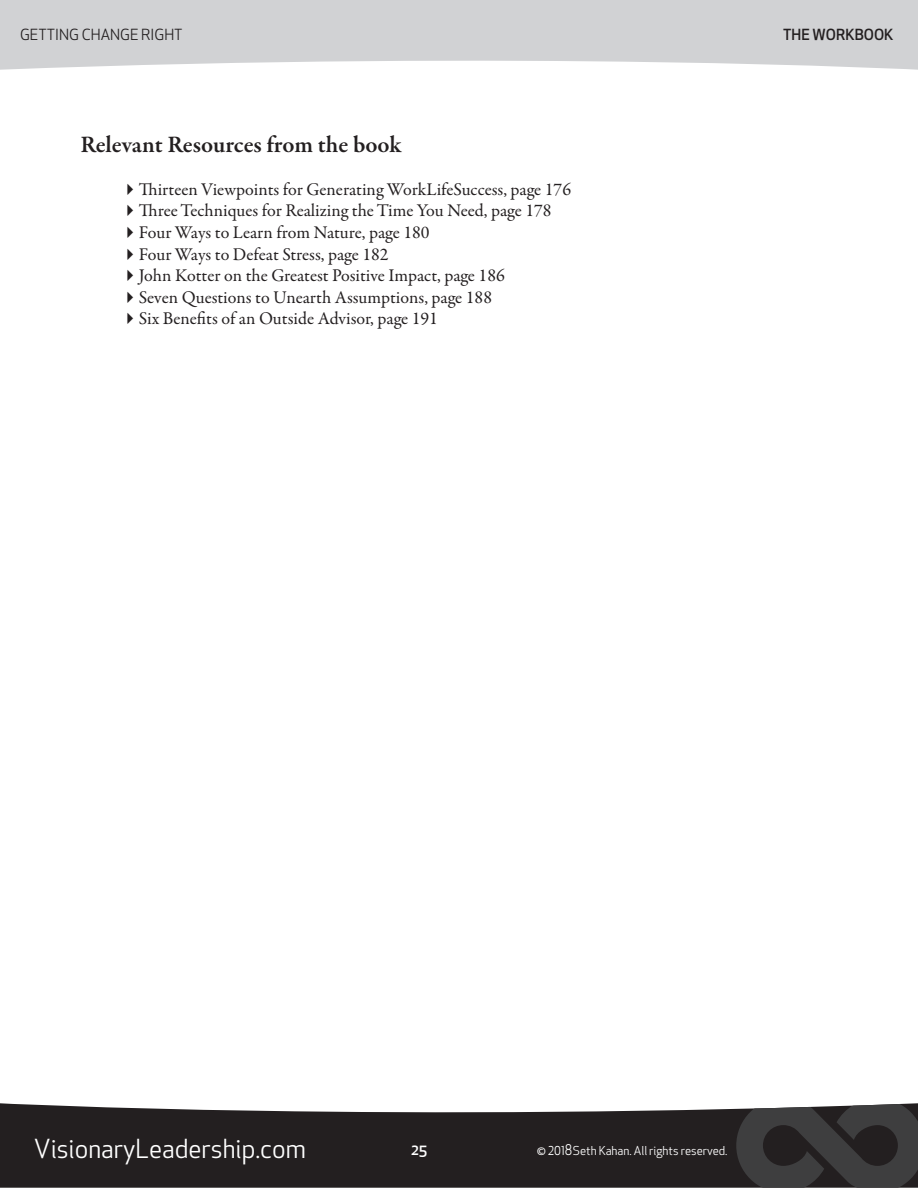
<style>
.page{position:relative;width:918px;height:1188px;background:#fff}
.page>*{position:absolute;margin:0;border:0;box-sizing:border-box;transform-origin:0 0}
.t1{font:25.65px "Apex New";color:#fff}
.t2{font:600 24px "Garamond Premr Pro";color:#231f20}
.t3{font:18px/21.6px "Garamond Premr Pro";color:#231f20}
.t4{font:15px "Apex New";color:#231f20}
.t5{font:500 15px "Apex New";color:#231f20}
.t6{font:500 15px "Apex New";color:#fff}
.t7{font:12px "Apex New";color:#fff}
.s1{font-size:14.4px}
</style>
<div class="page">
<svg style="left:0;top:0;width:918px;height:70px;fill:#d1d2d4"></svg>
<svg style="left:0;top:1103px;width:736px;height:85px;fill:#231f20"></svg>
<svg style="left:736px;top:1103px;width:182px;height:85px"></svg>
<p class="t4" style="left:20px;top:25px;width:164px">GETTING CHANGE RIGHT</p>
<p class="t5" style="left:783px;top:24px;width:112px">THE WORKBOOK</p>
<h2 class="t2" style="left:80px;top:129px;width:323px">Relevant Resources from the book</h2>
<p class="t3" style="left:139px;top:179px;width:434px">Thirteen Viewpoints for Generating WorkLifeSuccess, page 176<br>ThreeTechniques for Realizing theTime You Need, page 178<br>Four Ways to Learn from Nature, page 180<br>Four Ways to Defeat Stress, page 182<br>John Kotter on the Greatest Positive Impact, page 186<br>Seven Questions to Unearth Assumptions, page 188<br>Six Benefits of an Outside Advisor, page 191</p>
<h1 class="t1" style="left:34px;top:1133px;width:273px">VisionaryLeadership.com</h1>
<p class="t6" style="left:411px;top:1140px;width:18px">25</p>
<p class="t7" style="left:537px;top:1143px;width:192px">© <span class="s1">2018</span> Seth Kahan. All rights reserved.</p>
</div>
